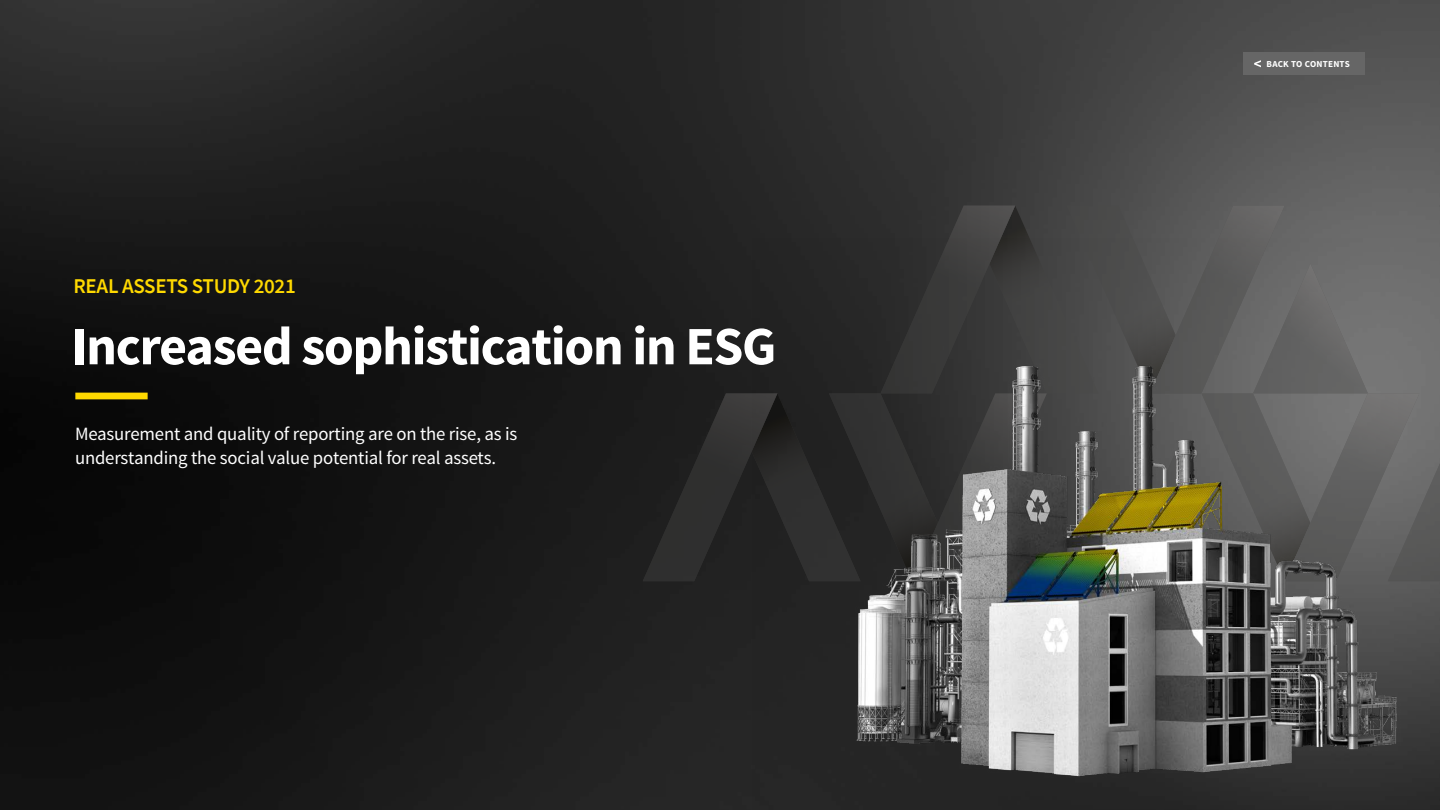
<style>
.page{position:relative;width:1440px;height:810px;background:#fff}
.page>*{position:absolute;margin:0;border:0;box-sizing:border-box;transform-origin:0 0}
.t1{font:700 54px "Source Sans Pro";letter-spacing:-.025em;color:#fff}
.t2{font:600 21px "Source Sans Pro";letter-spacing:-.015em;color:#ffd900}
.t3{font:18.75px/24px "Source Sans Pro";letter-spacing:-.01em;color:#fff}
.t4{font:700 9.15px "Source Sans Pro";letter-spacing:.025em;color:#fff}
</style>
<div class="page">
<img style="left:0;top:0;width:1440px;height:810px">
<svg style="left:643px;top:206px;width:797px;height:375px;background:#313131"></svg>
<img style="left:752px;top:238px;width:688px;height:572px">
<div style="left:75px;top:393px;width:73px;height:6px;background:#ffd900"></div>
<div style="left:1243px;top:52px;width:122px;height:23px;background:#666"></div>
<svg style="left:1254px;top:60px;width:7px;height:7px"></svg>
<p class="t2" style="left:74px;top:273px;width:224px">REAL ASSETS STUDY 2021</p>
<h1 class="t1" style="left:71px;top:312px;width:707px">Increased sophistication in ESG</h1>
<p class="t3" style="left:75px;top:422px;width:444px">Measurement and quality of reporting are on the rise, as is understanding the social value potential for real assets.</p>
<p class="t4" style="left:1267px;top:58px;width:85px">BACK TO CONTENTS</p>
</div>
